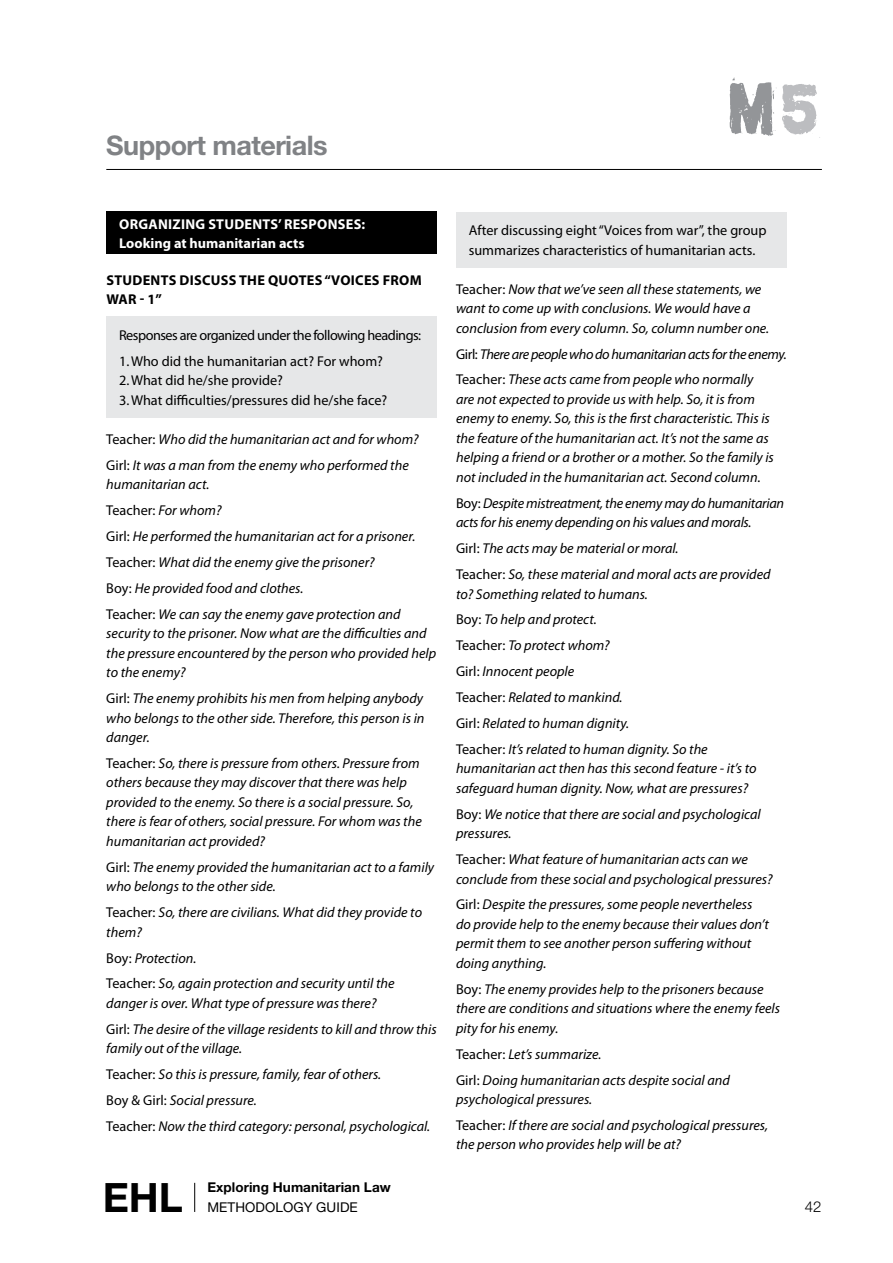
<style>
.page{position:relative;width:893px;height:1263px;background:#fff}
.page>*{position:absolute;margin:0;border:0;box-sizing:border-box;transform-origin:0 0}
.t1{font:79.65px "Mulgrave";color:#939598}
.t2{font:700 40.5px "Helvetica Neue";color:#000}
.t3{font:700 27px "Helvetica Neue";letter-spacing:-.02em;color:#808285}
.t4{font:300 15px "Helvetica Neue";color:#000}
.t5{font:italic 14.25px/19.5px "Myriad Pro";color:#000}
.t6{font:14.25px/19.5px "Myriad Pro";color:#000}
.t7{font:italic 14.25px/26px "Myriad Pro";letter-spacing:-.03em;color:#000}
.t8{font:italic 14.25px/19.5px "Myriad Pro";letter-spacing:-.02em;color:#000}
.t9{font:14.25px/26px "Myriad Pro";letter-spacing:-.035em;color:#000}
.t10{font:700 14.25px/19.5px "Myriad Pro";letter-spacing:.02em;color:#fff}
.t11{font:700 14.25px/19.5px "Myriad Pro";letter-spacing:.02em;color:#000}
.t12{font:700 13.5px "Helvetica Neue";letter-spacing:.005em;color:#000}
.t13{font:13.5px "Helvetica Neue";color:#000}
.s1{color:#bcbdc0}
.s2{font-style:normal}
</style>
<div class="page">
<svg style="left:194px;top:1183px;width:1px;height:29px"></svg>
<hr style="left:106px;top:169px;width:716px;height:1px;background:#000">
<div style="left:106px;top:212px;width:331px;height:42px;background:#000"></div>
<div style="left:106px;top:317px;width:331px;height:101px;background:#e6e7e8"></div>
<div style="left:456px;top:212px;width:331px;height:55px;background:#e6e7e8"></div>
<h3 class="t3" style="left:106px;top:129px;width:223px">Support materials</h3>
<h1 class="t1" style="left:723px;top:56px;width:100px">M<span class="s1">5</span></h1>
<p class="t10" style="left:119px;top:214px;width:248px;text-indent:49px">IZING STUDENTS’ RESPONSES:<br>Looking at humanitarian acts</p>
<p class="t11" style="left:106px;top:270px;width:295px">STUDENTS DISCUSS THE QUOTES “VOICES FROM<br>WAR - 1”</p>
<p class="t9" style="left:119px;top:322px;width:304px">Responses are organized under the following headings:<br>1.Who did the humanitarian act? For whom?</p>
<p class="t6" style="left:119px;top:371px;width:270px">2.What did he/she provide?<br>3.What difficulties/pressures did he/she face?</p>
<p class="t5" style="left:106px;top:426px;width:314px;line-height:26px"><span class="s2">Teacher:</span> Who did the humanitarian act and for whom?<br><span class="s2">Girl:</span> It was a man from the enemy who performed the</p>
<p class="t5" style="left:106px;top:471px;width:311px;line-height:26px">humanitarian act.<br><span class="s2">Teacher:</span> For whom?<br><span class="s2">Girl:</span> He performed the humanitarian act for a prisoner.<br><span class="s2">Teacher:</span> What did the enemy give the prisoner?<br><span class="s2">Boy:</span> He provided food and clothes.<br><span class="s2">Teacher:</span> We can say the enemy gave protection and</p>
<p class="t5" style="left:106px;top:623px;width:331px">security to the prisoner. Now what are the difficulties and the pressure encountered by the person who provided help to the enemy?</p>
<p class="t5" style="left:106px;top:688px;width:320px;text-align:justify"><span class="s2">Girl:</span> The enemy prohibits his men from helping anybody who belongs to the other side. Therefore, this person is in danger.</p>
<p class="t5" style="left:106px;top:753px;width:317px"><span class="s2">Teacher:</span> So, there is pressure from others. Pressure from others because they may discover that there was help provided to the enemy. So there is a social pressure. So, there is fear of others, social pressure. For whom was the humanitarian act provided?</p>
<p class="t5" style="left:106px;top:857px;width:329px"><span class="s2">Girl:</span> The enemy provided the humanitarian act to a family who belongs to the other side.</p>
<p class="t5" style="left:106px;top:902px;width:317px"><span class="s2">Teacher:</span> So, there are civilians. What did they provide to them?</p>
<p class="t5" style="left:106px;top:944px;width:290px;line-height:26px"><span class="s2">Boy:</span> Protection.<br><span class="s2">Teacher:</span> So, again protection and security until the</p>
<p class="t5" style="left:106px;top:990px;width:332px;line-height:26px">danger is over. What type of pressure was there?<br><span class="s2">Girl:</span> The desire of the village residents to kill and throw this</p>
<p class="t5" style="left:106px;top:1035px;width:325px;line-height:26px">family out of the village.<br><span class="s2">Teacher:</span> So this is pressure, family, fear of others.<br><span class="s2">Boy &amp; Girl:</span> Social pressure.<br><span class="s2">Teacher:</span> Now the third category: personal, psychological.</p>
<p class="t10" style="left:119px;top:214px;width:11px">ORGAN</p>
<p class="t6" style="left:469px;top:220px;width:299px">After discussing eight “Voices from war”, the group summarizes characteristics of humanitarian acts.</p>
<p class="t5" style="left:456px;top:279px;width:315px"><span class="s2">Teacher:</span> Now that we’ve seen all these statements, we want to come up with conclusions. We would have a conclusion from every column. So, column number one.</p>
<p class="t7" style="left:456px;top:341px;width:332px"><span class="s2">Girl:</span> There are people who do humanitarian acts for the enemy.<br><span class="s2">Teacher:</span> These acts came from people who normally</p>
<p class="t5" style="left:456px;top:389px;width:319px">are not expected to provide us with help. So, it is from enemy to enemy. So, this is the first characteristic. This is the feature of the humanitarian act. It’s not the same as helping a friend or a brother or a mother. So the family is not included in the humanitarian act. Second column.</p>
<p class="t8" style="left:456px;top:493px;width:330px"><span class="s2">Boy:</span> Despite mistreatment, the enemy may do humanitarian acts for his enemy depending on his values and morals.</p>
<p class="t5" style="left:456px;top:535px;width:316px;line-height:26px"><span class="s2">Girl:</span> The acts may be material or moral.<br><span class="s2">Teacher:</span> So, these material and moral acts are provided</p>
<p class="t5" style="left:456px;top:580px;width:253px;line-height:26px">to? Something related to humans.<br><span class="s2">Boy:</span> To help and protect.<br><span class="s2">Teacher:</span> To protect whom?<br><span class="s2">Girl:</span> Innocent people<br><span class="s2">Teacher:</span> Related to mankind.<br><span class="s2">Girl:</span> Related to human dignity.<br><span class="s2">Teacher:</span> It’s related to human dignity. So the</p>
<p class="t5" style="left:456px;top:758px;width:302px">humanitarian act then has this second feature - it’s to safeguard human dignity. Now, what are pressures?</p>
<p class="t5" style="left:456px;top:804px;width:306px"><span class="s2">Boy:</span> We notice that there are social and psychological pressures.</p>
<p class="t5" style="left:456px;top:849px;width:318px"><span class="s2">Teacher:</span> What feature of humanitarian acts can we conclude from these social and psychological pressures?</p>
<p class="t5" style="left:456px;top:895px;width:314px"><span class="s2">Girl:</span> Despite the pressures, some people nevertheless do provide help to the enemy because their values don’t permit them to see another person suffering without doing anything.</p>
<p class="t5" style="left:456px;top:979px;width:326px"><span class="s2">Boy:</span> The enemy provides help to the prisoners because there are conditions and situations where the enemy feels pity for his enemy.</p>
<p class="t5" style="left:456px;top:1041px;width:275px;line-height:26px"><span class="s2">Teacher:</span> Let’s summarize.<br><span class="s2">Girl:</span> Doing humanitarian acts despite social and</p>
<p class="t5" style="left:456px;top:1086px;width:313px;line-height:26px">psychological pressures.<br><span class="s2">Teacher:</span> If there are social and psychological pressures,</p>
<p class="t5" style="left:456px;top:1135px;width:226px">the person who provides help will be at?</p>
<h2 class="t2" style="left:103px;top:1172px;width:81px">EHL</h2>
<p class="t12" style="left:207px;top:1179px;width:185px">Exploring Humanitarian Law</p>
<p class="t13" style="left:207px;top:1199px;width:49px">METHODOLOGY</p>
<p class="t13" style="left:316px;top:1199px;width:19px">GUIDE</p>
<p class="t4" style="left:805px;top:1197px;width:18px">42</p>
</div>
